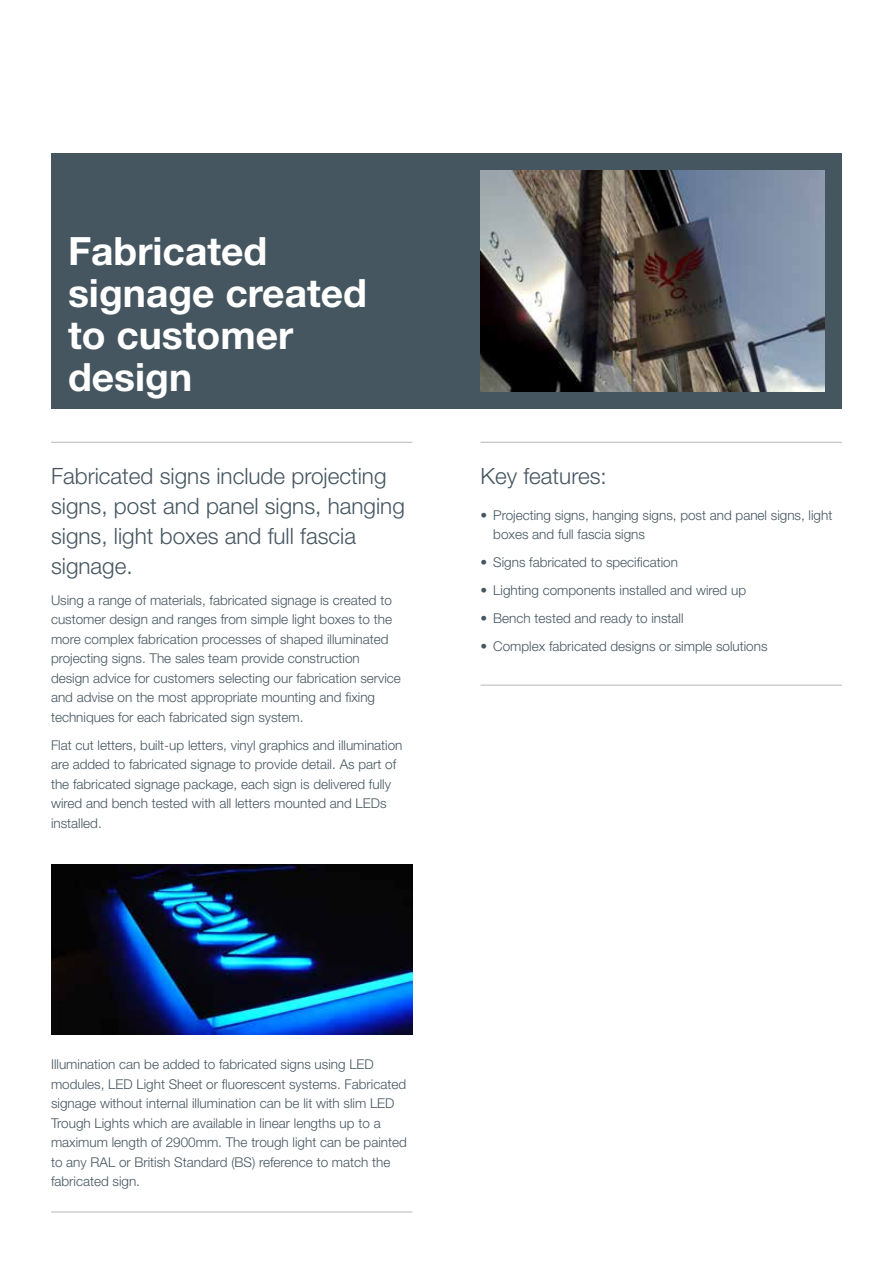
<style>
.page{position:relative;width:893px;height:1263px;background:#fff}
.page>*{position:absolute;margin:0;border:0;box-sizing:border-box;transform-origin:0 0}
.t1{font:700 39px/42px "Helvetica Neue LT Std";color:#fff}
.t2{font:300 22.5px/30px "Helvetica Neue LT Std";color:#465660}
.t3{font:300 13.5px/19.5px "Helvetica Neue LT Std";color:#465660}
</style>
<div class="page">
<div style="left:51px;top:153px;width:791px;height:255px;background:#465660"></div>
<img style="left:51px;top:865px;width:361px;height:170px">
<img style="left:480px;top:170px;width:345px;height:221px">
<hr style="left:51px;top:442px;width:361px;height:1px;background:#b7b8bd">
<hr style="left:480px;top:442px;width:362px;height:1px;background:#b7b8bd">
<hr style="left:480px;top:685px;width:362px;height:1px;background:#b7b8bd">
<hr style="left:51px;top:1211px;width:361px;height:1px;background:#b7b8bd">
<h1 class="t1" style="left:68px;top:229px;width:300px">Fabricated signage created to customer design</h1>
<h2 class="t2" style="left:51px;top:460px;width:355px">Fabricated signs include projecting signs, post and panel signs, hanging signs, light boxes and full fascia signage.</h2>
<h2 class="t2" style="left:480px;top:460px;width:128px">Key features:</h2>
<p class="t3" style="left:51px;top:590px;width:351px">Using a range of materials, fabricated signage is created to customer design and ranges from simple light boxes to the more complex fabrication processes of shaped illuminated projecting signs. The sales team provide construction design advice for customers selecting our fabrication service and advise on the most appropriate mounting and fixing techniques for each fabricated sign system.</p>
<p class="t3" style="left:51px;top:735px;width:353px">Flat cut letters, built-up letters, vinyl graphics and illumination are added to fabricated signage to provide detail. As part of the fabricated signage package, each sign is delivered fully wired and bench tested with all letters mounted and LEDs installed.</p>
<p class="t3" style="left:493px;top:505px;width:341px;text-indent:-13px">• Projecting signs, hanging signs, post and panel signs, light boxes and full fascia signs</p>
<p class="t3" style="left:480px;top:552px;width:199px">• Signs fabricated to specification</p>
<p class="t3" style="left:480px;top:580px;width:267px">• Lighting components installed and wired up</p>
<p class="t3" style="left:480px;top:608px;width:205px">• Bench tested and ready to install</p>
<p class="t3" style="left:480px;top:636px;width:289px">• Complex fabricated designs or simple solutions</p>
<p class="t3" style="left:51px;top:1054px;width:357px">Illumination can be added to fabricated signs using LED modules, LED Light Sheet or fluorescent systems. Fabricated signage without internal illumination can be lit with slim LED Trough Lights which are available in linear lengths up to a maximum length of 2900mm. The trough light can be painted to any RAL or British Standard (BS) reference to match the fabricated sign.</p>
</div>
